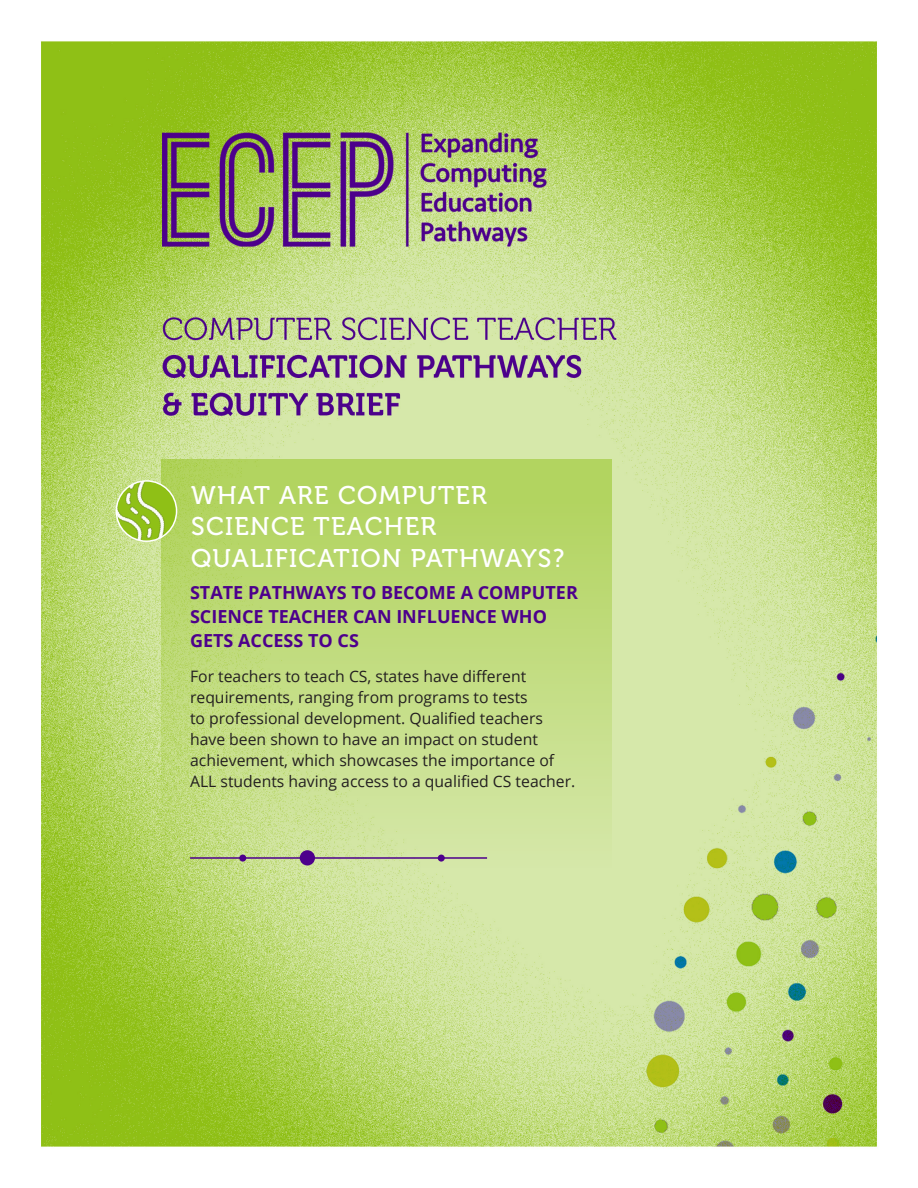
<style>
.page{position:relative;width:918px;height:1188px;background:#fff}
.page>*{position:absolute;margin:0;border:0;box-sizing:border-box;transform-origin:0 0}
.Heading_1{font:25.5px/31.5px "Museo 500";letter-spacing:.05em;color:#fff}
.t1{font:700 18px/24px "Open Sans";color:#4d008c}
.t2{font:15.75px/21px "Open Sans";color:#231f20}
</style>
<div class="page">
<img style="left:41px;top:41px;width:836px;height:1106px">
<svg style="left:161px;top:459px;width:450px;height:580px"></svg>
<hr style="left:190px;top:857px;width:297px;height:2px;background:#4d008c">
<div style="left:300px;top:850px;width:15px;height:16px;background:#4d008c;border-radius:50%"></div>
<div style="left:239px;top:855px;width:7px;height:7px;background:#4d008c;border-radius:50%"></div>
<div style="left:438px;top:855px;width:7px;height:7px;background:#4d008c;border-radius:50%"></div>
<img style="left:116px;top:481px;width:60px;height:60px">
<div style="left:116px;top:480px;width:61px;height:62px;border:2px solid #fff;border-radius:50%"></div>
<p class="Heading_1" style="left:191px;top:480px;width:375px">WHAT ARE COMPUTER<br>SCIENCE TEACHER<br>QUALIFICATION PATHWAYS?</p>
<p class="t1" style="left:190px;top:580px;width:389px">STATE PATHWAYS TO BECOME A COMPUTER<br>SCIENCE TEACHER CAN INFLUENCE WHO<br>GETS ACCESS TO CS</p>
<p class="t2" style="left:190px;top:665px;width:387px">For teachers to teach CS, states have different requirements, ranging from programs to tests<br>to professional development. Qualified teachers have been shown to have an impact on student achievement, which showcases the importance of ALL students having access to a qualified CS teacher.</p>
</div>
